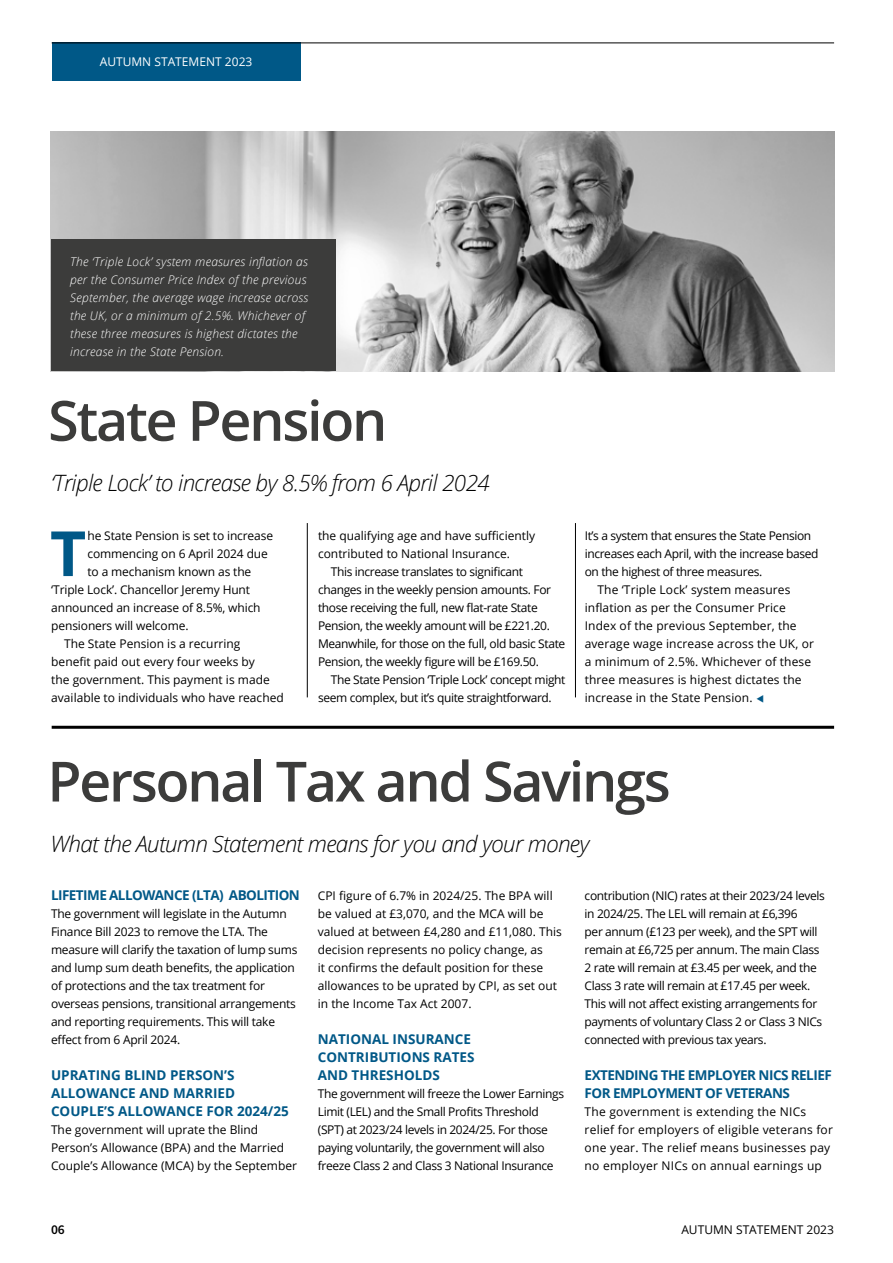
<style>
.page{position:relative;width:893px;height:1263px;background:#fff}
.page>*{position:absolute;margin:0;border:0;box-sizing:border-box;transform-origin:0 0}
.t1{font:700 62.4px "Open Sans";color:#005887}
.t2{font:600 55.5px "Open Sans";letter-spacing:-.04em;color:#3c3c3b}
.t3{font:italic 300 22.5px "Open Sans";letter-spacing:-.03em;color:#000}
.t4{font:700 13.5px/18px "Open Sans";color:#005887}
.t5{font:700 13.5px/18px "Open Sans";letter-spacing:-.04em;color:#005887}
.t6{font:600 13.5px "Source Sans Pro";color:#000}
.t7{font:12px/18px "Open Sans";letter-spacing:-.02em;color:#000}
.t8{font:12px/18px "Open Sans";color:#000}
.t9{font:12px "Open Sans";letter-spacing:.01em;color:#000}
.t10{font:italic 300 12px/18px "Open Sans";letter-spacing:.02em;color:#fff}
.t11{font:12px/18px "Open Sans";letter-spacing:.02em;color:#000}
.t12{font:12px "Open Sans";color:#fff}
.s1{color:#005887}
</style>
<div class="page">
<div style="left:52px;top:43px;width:248px;height:38px;background:#005887"></div>
<hr style="left:52px;top:43px;width:782px;height:1px;background:#000">
<hr style="left:52px;top:726px;width:782px;height:3px;background:#000">
<hr style="left:307px;top:523px;width:1px;height:174px;background:#000">
<hr style="left:575px;top:523px;width:1px;height:174px;background:#000">
<img style="left:50px;top:132px;width:784px;height:239px">
<div style="left:51px;top:240px;width:285px;height:131px;background:#3c3c3b"></div>
<p class="t12" style="left:100px;top:54px;width:154px">AUTUMN STATEMENT 2023</p>
<p class="t10" style="left:70px;top:253px;width:240px">The ‘Triple Lock’ system measures inflation as per the Consumer Price Index of the previous September, the average wage increase across the UK, or a minimum of 2.5%. Whichever of these three measures is highest dictates the increase in the State Pension.</p>
<h2 class="t2" style="left:48px;top:381px;width:341px">State Pension</h2>
<h3 class="t3" style="left:51px;top:467px;width:440px">‘Triple Lock’ to increase by 8.5% from 6 April 2024</h3>
<h1 class="t1" style="left:50px;top:509px;width:38px">T</h1>
<p class="t7" style="left:87px;top:526px;width:187px">he State Pension is set to increase</p>
<p class="t7" style="left:87px;top:544px;width:182px">commencing on 6 April 2024 due</p>
<p class="t7" style="left:87px;top:562px;width:165px">to a mechanism known as the</p>
<p class="t7" style="left:51px;top:580px;width:200px">‘Triple Lock’. Chancellor Jeremy Hunt</p>
<p class="t7" style="left:51px;top:598px;width:211px">announced an increase of 8.5%, which</p>
<p class="t7" style="left:51px;top:616px;width:139px">pensioners will welcome.</p>
<p class="t8" style="left:64px;top:634px;width:178px">The State Pension is a recurring</p>
<p class="t8" style="left:51px;top:652px;width:205px">benefit paid out every four weeks by</p>
<p class="t8" style="left:51px;top:670px;width:220px">the government. This payment is made</p>
<p class="t8" style="left:51px;top:688px;width:234px">available to individuals who have reached</p>
<p class="t8" style="left:318px;top:526px;width:219px">the qualifying age and have sufficiently contributed to National Insurance.</p>
<p class="t7" style="left:318px;top:562px;width:249px;text-indent:13px">This increase translates to significant changes in the weekly pension amounts. For those receiving the full, new flat-rate State Pension, the weekly amount will be £221.20.<br>Meanwhile, for those on the full, old basic State Pension, the weekly figure will be £169.50.</p>
<p class="t7" style="left:318px;top:670px;width:249px;text-indent:13px">The State Pension ‘Triple Lock’ concept might seem complex, but it’s quite straightforward.</p>
<p class="t7" style="left:585px;top:526px;width:228px">It’s a system that ensures the State Pension</p>
<p class="t7" style="left:585px;top:544px;width:235px">increases each April, with the increase based</p>
<p class="t7" style="left:585px;top:562px;width:179px">on the highest of three measures.</p>
<p class="t9" style="left:597px;top:581px;width:194px">The ‘Triple Lock’ system measures</p>
<p class="t9" style="left:585px;top:599px;width:203px">inflation as per the Consumer Price</p>
<p class="t9" style="left:585px;top:617px;width:213px">Index of the previous September, the</p>
<p class="t9" style="left:585px;top:635px;width:231px">average wage increase across the UK, or</p>
<p class="t9" style="left:585px;top:653px;width:228px">a minimum of 2.5%. Whichever of these</p>
<p class="t9" style="left:585px;top:671px;width:218px">three measures is highest dictates the</p>
<p class="t9" style="left:585px;top:689px;width:181px">increase in the State Pension. <span class="s1">▼</span></p>
<h2 class="t2" style="left:47px;top:742px;width:625px">Personal Tax and Savings</h2>
<h3 class="t3" style="left:51px;top:828px;width:540px">What the Autumn Statement means for you and your money</h3>
<p class="t5" style="left:51px;top:886px;width:250px">LIFETIME ALLOWANCE (LTA) ABOLITION</p>
<p class="t7" style="left:51px;top:904px;width:248px">The government will legislate in the Autumn Finance Bill 2023 to remove the LTA. The measure will clarify the taxation of lump sums and lump sum death benefits, the application of protections and the tax treatment for overseas pensions, transitional arrangements and reporting requirements. This will take effect from 6 April 2024.</p>
<p class="t4" style="left:51px;top:1066px;width:239px">UPRATING BLIND PERSON’S<br>ALLOWANCE AND MARRIED<br>COUPLE’S ALLOWANCE FOR 2024/25</p>
<p class="t8" style="left:51px;top:1120px;width:248px">The government will uprate the Blind<br>Person’s Allowance (BPA) and the Married<br>Couple’s Allowance (MCA) by the September</p>
<p class="t8" style="left:318px;top:886px;width:246px">CPI figure of 6.7% in 2024/25. The BPA will be valued at £3,070, and the MCA will be valued at between £4,280 and £11,080. This decision represents no policy change, as<br>it confirms the default position for these allowances to be uprated by CPI, as set out in the Income Tax Act 2007.</p>
<p class="t4" style="left:318px;top:1030px;width:158px">NATIONAL INSURANCE<br>CONTRIBUTIONS RATES<br>AND THRESHOLDS</p>
<p class="t7" style="left:318px;top:1084px;width:248px">The government will freeze the Lower Earnings Limit (LEL) and the Small Profits Threshold (SPT) at 2023/24 levels in 2024/25. For those paying voluntarily, the government will also freeze Class 2 and Class 3 National Insurance</p>
<p class="t6" style="left:51px;top:1220px;width:15px">06</p>
<p class="t7" style="left:585px;top:886px;width:242px">contribution (NIC) rates at their 2023/24 levels in 2024/25. The LEL will remain at £6,396<br>per annum (£123 per week), and the SPT will remain at £6,725 per annum. The main Class 2 rate will remain at £3.45 per week, and the Class 3 rate will remain at £17.45 per week.<br>This will not affect existing arrangements for payments of voluntary Class 2 or Class 3 NICs connected with previous tax years.</p>
<p class="t5" style="left:585px;top:1066px;width:249px">EXTENDING THE EMPLOYER NICS RELIEF<br>FOR EMPLOYMENT OF VETERANS</p>
<p class="t11" style="left:585px;top:1102px;width:250px">The government is extending the NICs relief for employers of eligible veterans for one year. The relief means businesses pay no employer NICs on annual earnings up</p>
<p class="t8" style="left:681px;top:1220px;width:154px">AUTUMN STATEMENT 2023</p>
</div>
